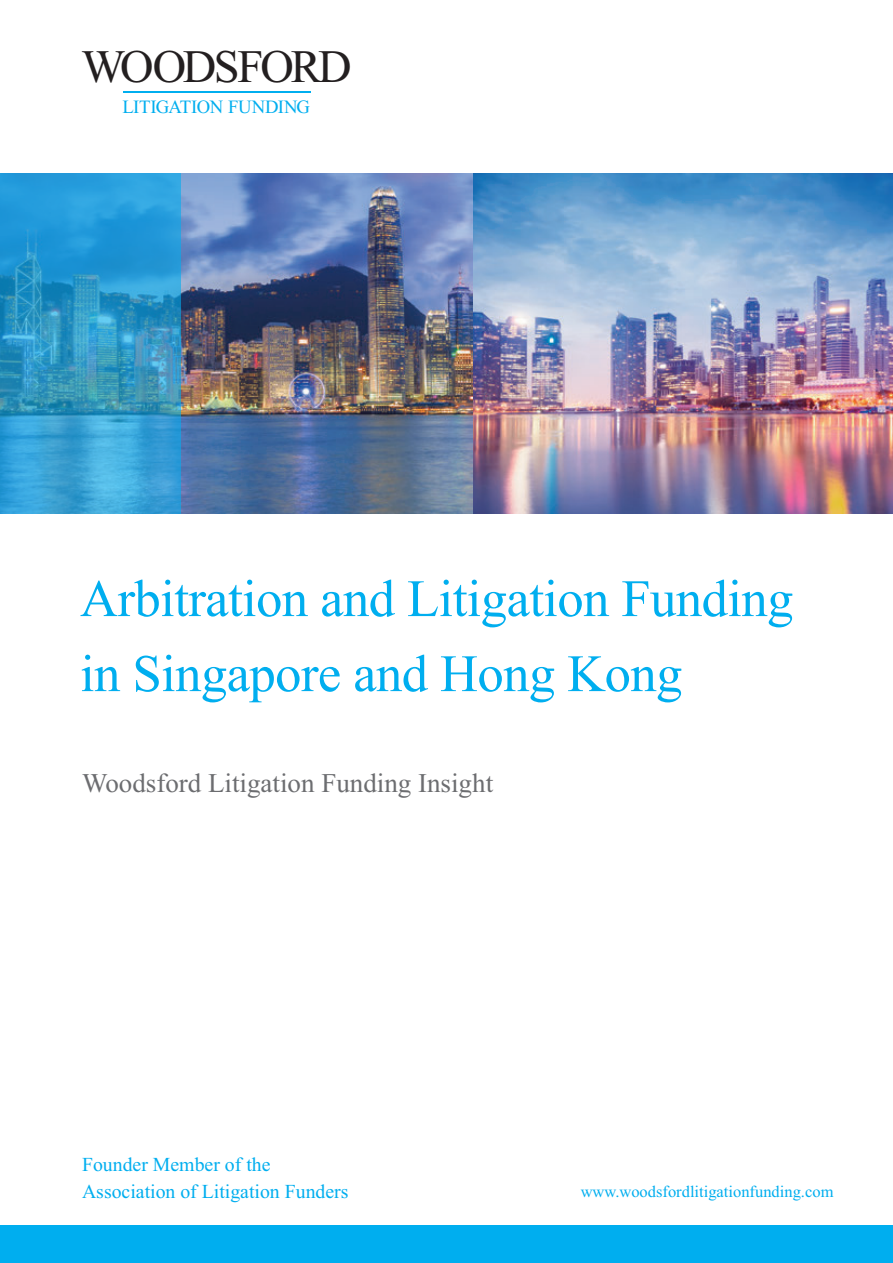
<style>
.page{position:relative;width:893px;height:1263px;background:#fff}
.page>*{position:absolute;margin:0;border:0;box-sizing:border-box;transform-origin:0 0}
.t1{font:52.5px/75px "Times New Roman";letter-spacing:-.01em;color:#00aeef}
.t2{font:46.5px "Times New Roman";letter-spacing:-.065em;color:#231f20}
.t3{font:27px "Times New Roman";color:#6c6d70}
.t4{font:19.8px/27px "Times New Roman";color:#00aeef}
.t5{font:18.75px "Times New Roman";letter-spacing:-.03em;color:#00aeef}
.t6{font:16.5px "Times New Roman";color:#00aeef}
</style>
<div class="page">
<img style="left:472px;top:173px;width:421px;height:341px">
<div style="left:0;top:1225px;width:893px;height:38px;background:#00aeef"></div>
<img style="left:180px;top:173px;width:292px;height:341px">
<div style="left:0;top:172px;width:180px;height:342px;background:#00aeef;opacity:.6"></div>
<hr style="left:123px;top:92px;width:187px;height:1px;background:#00aeef">
<div style="left:0;top:146px;width:893px;height:27px;background:#fff"></div>
<p class="t2" style="left:82px;top:35px;width:272px">WOODSFORD</p>
<p class="t5" style="left:122px;top:94px;width:189px">LITIGATION FUNDING</p>
<p class="t1" style="left:80px;top:560px;width:715px">Arbitration and Litigation Funding in Singapore and Hong Kong</p>
<p class="t3" style="left:82px;top:767px;width:413px">Woodsford Litigation Funding Insight</p>
<p class="t4" style="left:82px;top:1150px;width:268px">Founder Member of the<br>Association of Litigation Funders</p>
<p class="t6" style="left:581px;top:1182px;width:254px">www.woodsfordlitigationfunding.com</p>
</div>
